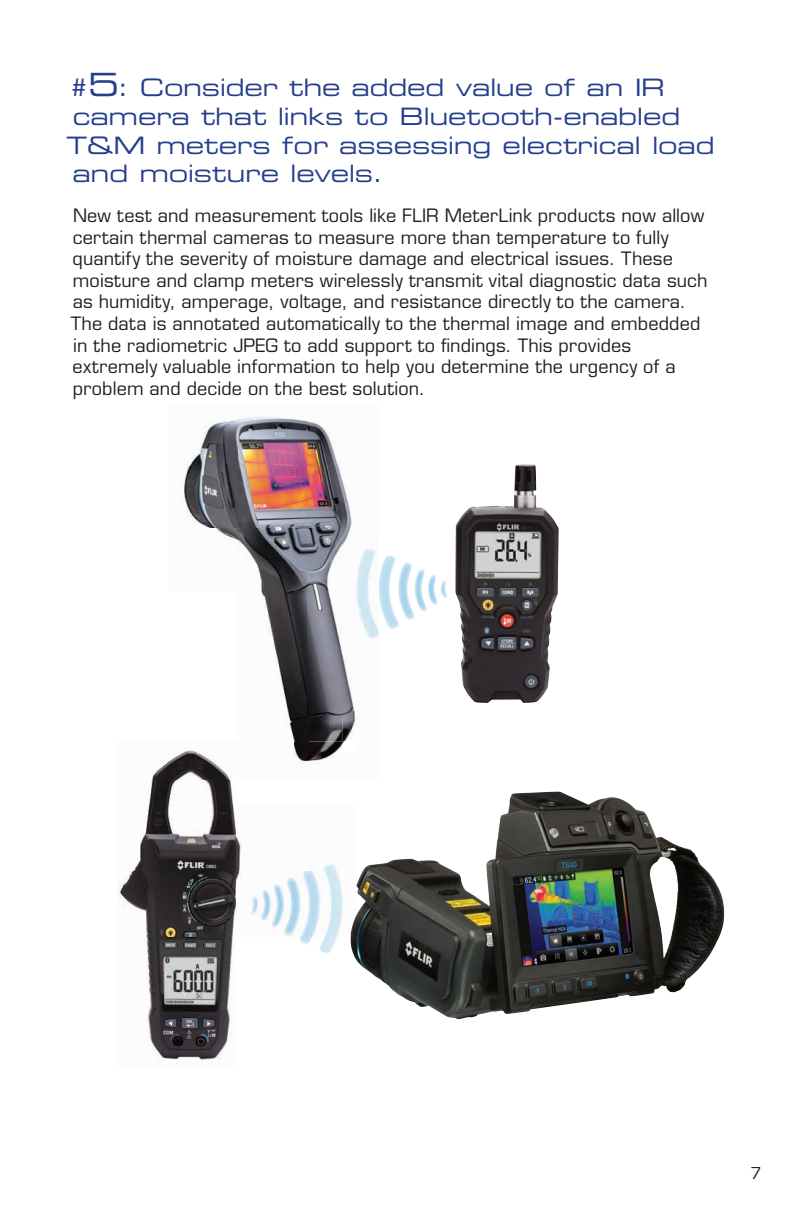
<style>
.page{position:relative;width:792px;height:1224px;background:#fff}
.page>*{position:absolute;margin:0;border:0;box-sizing:border-box;transform-origin:0 0}
.t1{font:24px/28.8px "Eurostile LT Std Ex 2";letter-spacing:-.01em;color:#253f8e}
.t2{font:18px/21.6px "Eurostile LT Std";letter-spacing:.01em;color:#231f20}
.t3{font:16px "Eurostile LT Std";color:#231f20}
.s1{font-size:32px}
</style>
<div class="page">
<img style="left:118px;top:758px;width:119px;height:302px">
<img style="left:237px;top:838px;width:106px;height:115px">
<img style="left:342px;top:479px;width:105px;height:238px">
<img style="left:186px;top:416px;width:153px;height:50px">
<img style="left:180px;top:466px;width:162px;height:251px">
<img style="left:285px;top:717px;width:23px;height:25px">
<img style="left:308px;top:717px;width:50px;height:25px">
<img style="left:169px;top:742px;width:173px;height:38px">
<img style="left:455px;top:464px;width:104px;height:239px">
<img style="left:350px;top:792px;width:375px;height:227px">
<h1 class="t1" style="left:67px;top:72px;width:650px">#<span class="s1">5</span>: Consider the added value of an IR camera that links to Bluetooth-enabled T&amp;M meters for assessing electrical load and moisture levels.</h1>
<p class="t2" style="left:71px;top:205px;width:638px">New test and measurement tools like FLIR MeterLink products now allow certain thermal cameras to measure more than temperature to fully quantify the severity of moisture damage and electrical issues. These moisture and clamp meters wirelessly transmit vital diagnostic data such as humidity, amperage, voltage, and resistance directly to the camera.<br>The data is annotated automatically to the thermal image and embedded in the radiometric JPEG to add support to findings. This provides extremely valuable information to help you determine the urgency of a problem and decide on the best solution.</p>
<p class="t3" style="left:750px;top:1164px;width:13px">7</p>
</div>
